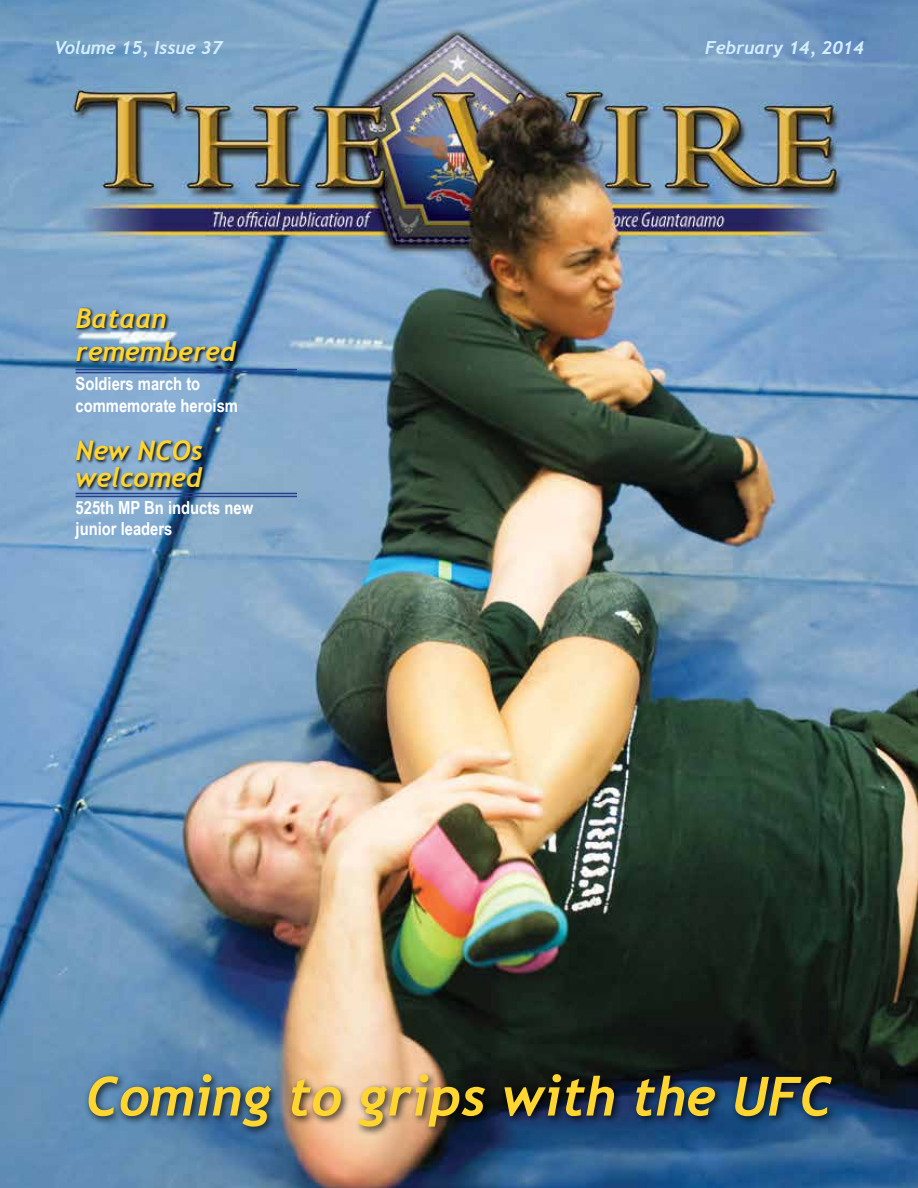
<style>
.page{position:relative;width:918px;height:1188px;background:#fff}
.page>*{position:absolute;margin:0;border:0;box-sizing:border-box;transform-origin:0 0}
.t1{font:italic 700 54px "Trebuchet";color:#ffd530}
.t2{font:italic 700 27px/32.4px "Trebuchet";color:#ffd530}
.t3{font:700 18px/21.6px "Arial Narrow";color:#fff}
.t4{font:italic 700 18px "Trebuchet";color:#d4effc}
</style>
<div class="page">
<img style="left:0;top:0;width:918px;height:1188px">
<div style="left:75px;top:307px;width:166px;height:58px;background:#000;opacity:.9"></div>
<hr style="left:76px;top:369px;width:221px;height:1px;background:#25408f">
<hr style="left:76px;top:372px;width:221px;height:1px;background:#25408f">
<div style="left:75px;top:440px;width:132px;height:51px;background:#000;opacity:.9"></div>
<hr style="left:76px;top:493px;width:221px;height:1px;background:#25408f">
<hr style="left:76px;top:496px;width:221px;height:1px;background:#25408f">
<div style="left:84px;top:1070px;width:758px;height:67px;background:#000;opacity:.8"></div>
<p class="t4" style="left:54px;top:37px;width:170px">Volume 15, Issue 37</p>
<p class="t4" style="left:705px;top:37px;width:160px">February 14, 2014</p>
<h2 class="t2" style="left:76px;top:303px;width:162px">Bataan remembered</h2>
<p class="t3" style="left:76px;top:372px;width:164px">Soldiers march to commemorate heroism</p>
<h2 class="t2" style="left:76px;top:437px;width:129px;line-height:27px">New NCOs welcomed</h2>
<p class="t3" style="left:76px;top:496px;width:179px">525th MP Bn inducts new junior leaders</p>
<h1 class="t1" style="left:86px;top:1063px;width:748px">Coming to grips with the UFC</h1>
</div>
